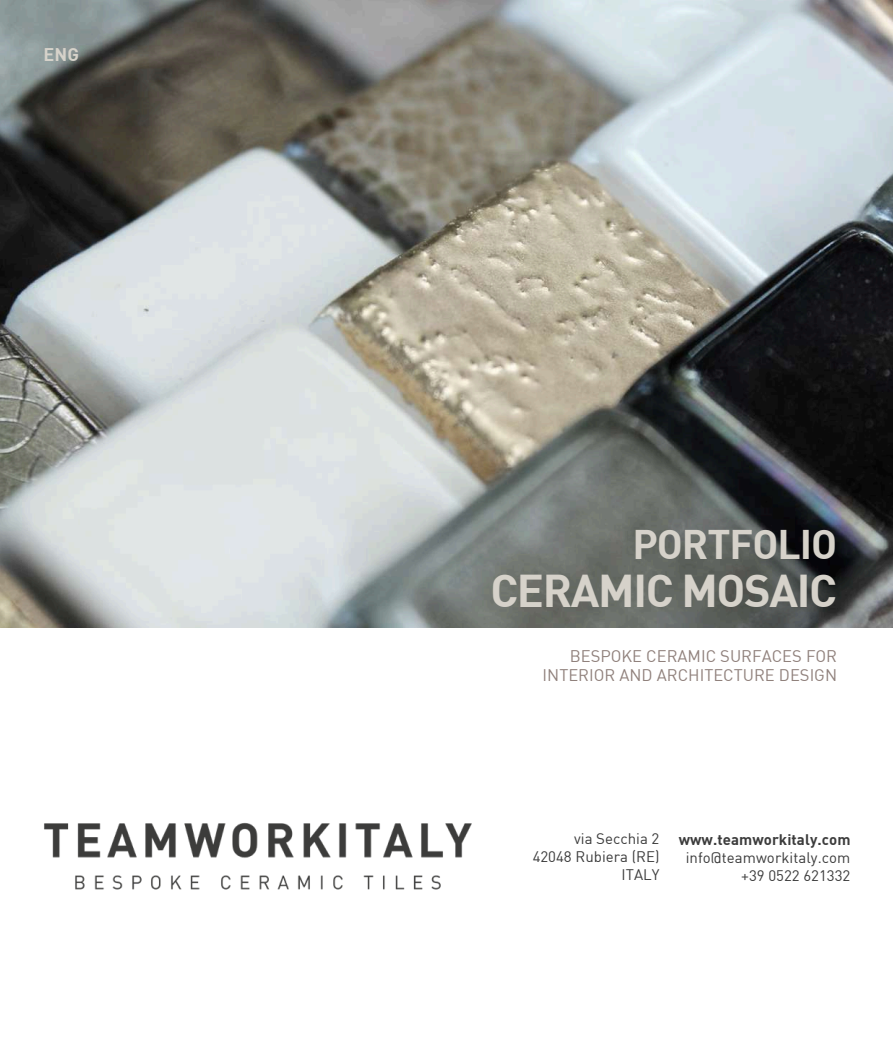
<style>
.page{position:relative;width:893px;height:1042px;background:#fff}
.page>*{position:absolute;margin:0;border:0;box-sizing:border-box;transform-origin:0 0}
.t1{font:45px "DIN Bold";letter-spacing:-.03em;color:#d6d2ca}
.t2{font:40.5px "DIN Bold";letter-spacing:-.025em;color:#d6d2ca}
.t3{font:18px "DIN Bold";color:#d6d2ca}
.t4{font:16.5px/19.8px "DIN";color:#90817c;text-align:right}
.t5{font:15px/18px "DIN";color:#3c3c3c;text-align:right}
.t6{font:15px "DIN Bold";letter-spacing:.005em;color:#3c3c3c}
</style>
<div class="page">
<img style="left:0;top:0;width:893px;height:628px">
<img style="left:44px;top:822px;width:428px;height:68px">
<p class="t3" style="left:44px;top:43px;width:37px">ENG</p>
<h2 class="t2" style="left:632px;top:518px;width:206px">PORTFOLIO</h2>
<h1 class="t1" style="left:490px;top:561px;width:348px">CERAMIC MOSAIC</h1>
<p class="t4" style="left:543px;top:645px;width:296px">BESPOKE CERAMIC SURFACES FOR<br>INTERIOR AND ARCHITECTURE DESIGN</p>
<p class="t5" style="left:533px;top:829px;width:128px">via Secchia 2<br>42048 Rubiera (RE)<br>ITALY</p>
<p class="t6" style="left:679px;top:829px;width:173px">www.teamworkitaly.com</p>
<p class="t5" style="left:686px;top:848px;width:166px">info@teamworkitaly.com +39 0522 621332</p>
</div>
